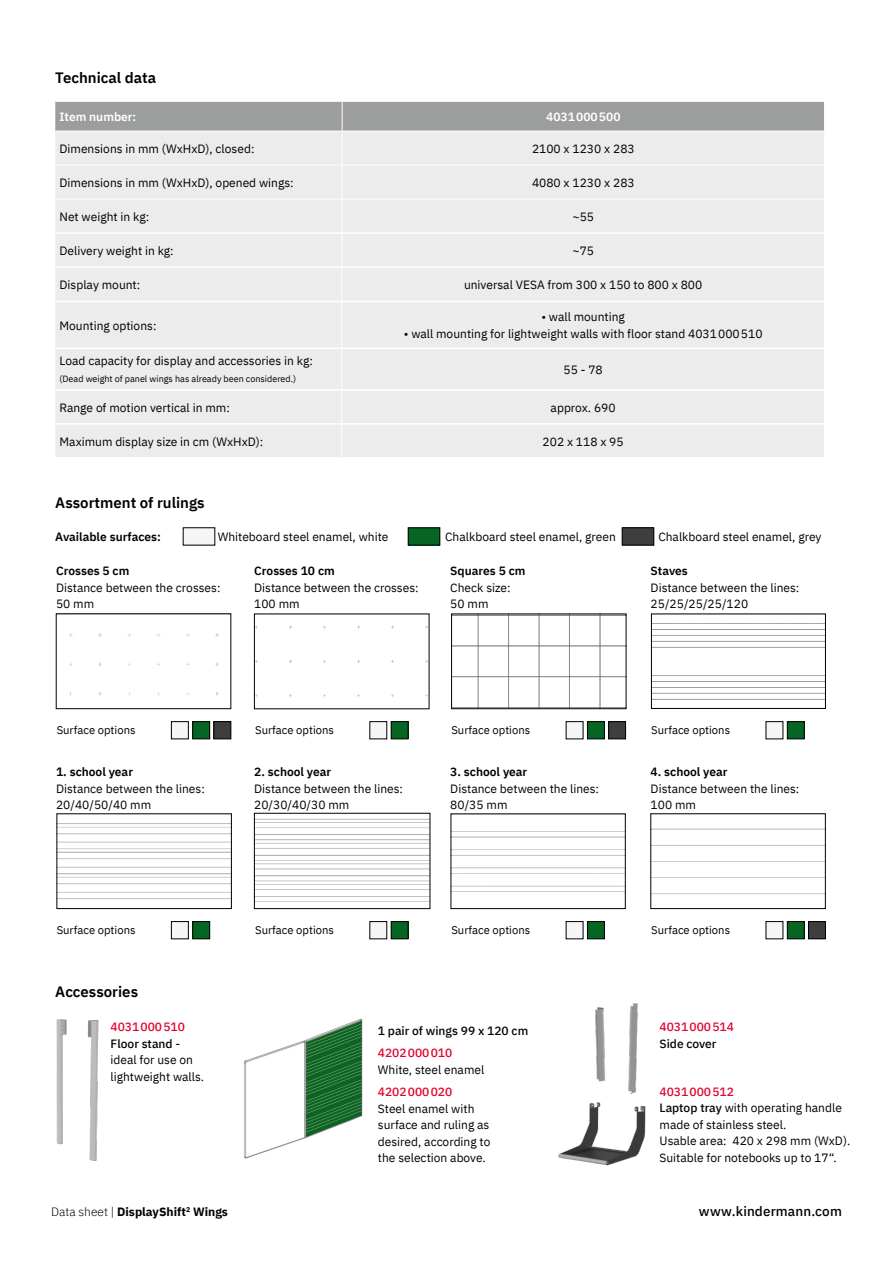
<style>
.page{position:relative;width:893px;height:1263px;background:#fff}
.page>*{position:absolute;margin:0;border:0;box-sizing:border-box;transform-origin:0 0}
.t1{font:600 15px "IBM Plex Sans";color:#000}
.t2{font:500 13.5px "IBM Plex Sans";letter-spacing:.01em;color:#000}
.t3{font:12px/16.5px "IBM Plex Sans";color:#000}
.t4{font:600 12px "IBM Plex Sans";color:#000}
.t5{font:500 12px "IBM Plex Sans";color:#e4002c}
.t6{font:500 12px "IBM Plex Sans";color:#000}
.t7{font:700 12px "IBM Plex Sans";color:#000}
.t8{font:600 12px "IBM Plex Sans";color:#fff}
.t9{font:11.25px "IBM Plex Sans";color:#000}
.t10{font:9px "IBM Plex Sans";color:#000}
.s1{font-weight:500;color:#e4002c}
.s2{font-weight:500}
.s3{font-weight:300}
</style>
<div class="page">
<div style="left:55px;top:132px;width:769px;height:134px;background:#ececed"></div>
<svg style="left:55px;top:101px;width:770px;height:30px;background:#a0a1a1"></svg>
<hr style="left:342px;top:131px;width:1px;height:34px;background:#fff">
<hr style="left:55px;top:165px;width:287px;height:1px;background:#fff">
<hr style="left:342px;top:165px;width:483px;height:1px;background:#fff">
<hr style="left:342px;top:165px;width:1px;height:34px;background:#fff">
<hr style="left:55px;top:199px;width:287px;height:1px;background:#fff">
<hr style="left:342px;top:199px;width:483px;height:1px;background:#fff">
<hr style="left:342px;top:199px;width:1px;height:33px;background:#fff">
<hr style="left:342px;top:234px;width:1px;height:32px;background:#fff">
<hr style="left:55px;top:232px;width:287px;height:2px;background:#fff">
<hr style="left:342px;top:232px;width:482px;height:2px;background:#fff">
<div style="left:55px;top:268px;width:769px;height:189px;background:#ececed"></div>
<hr style="left:341px;top:268px;width:1px;height:33px;background:#fff">
<hr style="left:341px;top:302px;width:1px;height:45px;background:#fff">
<hr style="left:341px;top:349px;width:1px;height:40px;background:#fff">
<hr style="left:341px;top:391px;width:1px;height:32px;background:#fff">
<hr style="left:341px;top:425px;width:1px;height:32px;background:#fff">
<hr style="left:55px;top:389px;width:287px;height:2px;background:#fff">
<hr style="left:342px;top:389px;width:482px;height:2px;background:#fff">
<hr style="left:55px;top:423px;width:287px;height:2px;background:#fff">
<hr style="left:342px;top:423px;width:482px;height:2px;background:#fff">
<hr style="left:55px;top:301px;width:287px;height:1px;background:#fff">
<hr style="left:342px;top:301px;width:482px;height:1px;background:#fff">
<hr style="left:55px;top:347px;width:287px;height:2px;background:#fff">
<hr style="left:342px;top:347px;width:482px;height:2px;background:#fff">
<img style="left:558px;top:1102px;width:88px;height:64px">
<img style="left:244px;top:1018px;width:119px;height:141px">
<img style="left:56px;top:1019px;width:11px;height:126px">
<img style="left:87px;top:1020px;width:12px;height:141px">
<img style="left:595px;top:1007px;width:11px;height:75px">
<img style="left:628px;top:1003px;width:10px;height:91px">
<div style="left:171px;top:721px;width:18px;height:18px;border:1px solid #000"></div>
<img style="left:195px;top:723px;width:13px;height:14px">
<div style="left:193px;top:721px;width:17px;height:18px;border:1px solid #000"></div>
<img style="left:216px;top:723px;width:13px;height:14px">
<div style="left:214px;top:721px;width:17px;height:18px;border:1px solid #000"></div>
<div style="left:171px;top:921px;width:18px;height:18px;border:1px solid #000"></div>
<img style="left:195px;top:923px;width:13px;height:14px">
<div style="left:193px;top:921px;width:17px;height:18px;border:1px solid #000"></div>
<div style="left:370px;top:721px;width:17px;height:18px;border:1px solid #000"></div>
<img style="left:393px;top:723px;width:13px;height:14px">
<div style="left:391px;top:721px;width:17px;height:18px;border:1px solid #000"></div>
<div style="left:370px;top:921px;width:17px;height:18px;border:1px solid #000"></div>
<img style="left:393px;top:923px;width:13px;height:14px">
<div style="left:391px;top:921px;width:17px;height:18px;border:1px solid #000"></div>
<div style="left:566px;top:721px;width:17px;height:18px;border:1px solid #000"></div>
<img style="left:589px;top:723px;width:14px;height:14px">
<div style="left:587px;top:721px;width:18px;height:18px;border:1px solid #000"></div>
<img style="left:610px;top:723px;width:14px;height:14px">
<div style="left:608px;top:721px;width:18px;height:18px;border:1px solid #000"></div>
<div style="left:566px;top:921px;width:17px;height:18px;border:1px solid #000"></div>
<img style="left:589px;top:923px;width:14px;height:14px">
<div style="left:587px;top:921px;width:18px;height:18px;border:1px solid #000"></div>
<div style="left:766px;top:721px;width:17px;height:18px;border:1px solid #000"></div>
<img style="left:789px;top:723px;width:13px;height:14px">
<div style="left:787px;top:721px;width:17px;height:18px;border:1px solid #000"></div>
<div style="left:766px;top:921px;width:17px;height:18px;border:1px solid #000"></div>
<img style="left:789px;top:923px;width:13px;height:14px">
<div style="left:787px;top:921px;width:17px;height:18px;border:1px solid #000"></div>
<img style="left:810px;top:923px;width:14px;height:14px">
<div style="left:808px;top:921px;width:18px;height:18px;border:1px solid #000"></div>
<img style="left:410px;top:530px;width:28px;height:13px">
<div style="left:408px;top:528px;width:32px;height:17px;border:1px solid #000"></div>
<img style="left:624px;top:530px;width:28px;height:13px">
<div style="left:622px;top:528px;width:32px;height:17px;border:1px solid #000"></div>
<img style="left:69px;top:633px;width:150px;height:63px">
<div style="left:56px;top:614px;width:175px;height:95px;border:1px solid #000"></div>
<img style="left:256px;top:625px;width:171px;height:72px">
<img style="left:453px;top:616px;width:171px;height:91px">
<div style="left:451px;top:614px;width:175px;height:95px;border:1px solid #000"></div>
<div style="left:651px;top:614px;width:175px;height:95px;border:1px solid #000"></div>
<div style="left:57px;top:814px;width:175px;height:95px;border:1px solid #000"></div>
<div style="left:254px;top:813px;width:176px;height:96px;border:1px solid #000"></div>
<div style="left:451px;top:814px;width:174px;height:95px;border:1px solid #000"></div>
<div style="left:651px;top:813px;width:174px;height:96px;border:1px solid #000"></div>
<p class="t1" style="left:55px;top:66px;width:102px">Technical data</p>
<p class="t8" style="left:60px;top:107px;width:78px">Item number:</p>
<p class="t8" style="left:546px;top:107px;width:76px">4031000500</p>
<p class="t3" style="left:60px;top:139px;width:196px">Dimensions in mm (WxHxD), closed:</p>
<p class="t3" style="left:532px;top:139px;width:104px">2100 x 1230 x 283</p>
<p class="t3" style="left:60px;top:173px;width:236px">Dimensions in mm (WxHxD), opened wings:</p>
<p class="t3" style="left:532px;top:173px;width:104px">4080 x 1230 x 283</p>
<p class="t3" style="left:60px;top:207px;width:91px">Net weight in kg:</p>
<p class="t3" style="left:573px;top:207px;width:23px">~55</p>
<p class="t3" style="left:60px;top:241px;width:116px">Delivery weight in kg:</p>
<p class="t3" style="left:573px;top:241px;width:23px">~75</p>
<p class="t3" style="left:60px;top:276px;width:82px">Display mount:</p>
<p class="t3" style="left:464px;top:276px;width:240px">universal VESA from 300 x 150 to 800 x 800</p>
<p class="t3" style="left:60px;top:316px;width:98px">Mounting options:</p>
<p class="t3" style="left:541px;top:308px;width:85px">• wall mounting</p>
<p class="t3" style="left:404px;top:324px;width:360px">• wall mounting for lightweight walls with floor stand 4031000510</p>
<p class="t3" style="left:60px;top:352px;width:255px">Load capacity for display and accessories in kg:</p>
<p class="t10" style="left:60px;top:372px;width:238px">(Dead weight of panel wings has already been considered.)</p>
<p class="t3" style="left:563px;top:360px;width:41px">55 - 78</p>
<p class="t3" style="left:60px;top:398px;width:172px">Range of motion vertical in mm:</p>
<p class="t3" style="left:551px;top:398px;width:67px">approx. 690</p>
<p class="t3" style="left:60px;top:432px;width:205px">Maximum display size in cm (WxHxD):</p>
<p class="t3" style="left:543px;top:432px;width:83px">202 x 118 x 95</p>
<p class="t1" style="left:55px;top:491px;width:151px">Assortment of rulings</p>
<p class="t4" style="left:55px;top:527px;width:107px">Available surfaces:</p>
<p class="t3" style="left:218px;top:527px;width:172px">Whiteboard steel enamel, white</p>
<p class="t3" style="left:445px;top:527px;width:172px">Chalkboard steel enamel, green</p>
<p class="t3" style="left:658px;top:527px;width:165px">Chalkboard steel enamel, grey</p>
<p class="t4" style="left:56px;top:561px;width:75px">Crosses 5 cm</p>
<p class="t3" style="left:56px;top:578px;width:166px">Distance between the crosses:<br>50 mm</p>
<p class="t4" style="left:254px;top:561px;width:82px">Crosses 10 cm</p>
<p class="t3" style="left:254px;top:578px;width:166px">Distance between the crosses:<br>100 mm</p>
<p class="t4" style="left:450px;top:561px;width:77px">Squares 5 cm</p>
<p class="t3" style="left:450px;top:578px;width:62px">Check size:<br>50 mm</p>
<p class="t9" style="left:57px;top:721px;width:80px">Surface options</p>
<p class="t9" style="left:255px;top:721px;width:80px">Surface options</p>
<p class="t9" style="left:451px;top:721px;width:80px">Surface options</p>
<p class="t4" style="left:56px;top:762px;width:79px">1. school year</p>
<p class="t3" style="left:56px;top:779px;width:150px">Distance between the lines:<br>20/40/50/40 mm</p>
<p class="t4" style="left:254px;top:762px;width:79px">2. school year</p>
<p class="t3" style="left:254px;top:779px;width:150px">Distance between the lines:<br>20/30/40/30 mm</p>
<p class="t4" style="left:450px;top:762px;width:79px">3. school year</p>
<p class="t3" style="left:450px;top:779px;width:150px">Distance between the lines:<br>80/35 mm</p>
<p class="t9" style="left:57px;top:921px;width:80px">Surface options</p>
<p class="t9" style="left:255px;top:921px;width:80px">Surface options</p>
<p class="t9" style="left:451px;top:921px;width:80px">Surface options</p>
<p class="t1" style="left:55px;top:979px;width:84px">Accessories</p>
<p class="t3" style="left:111px;top:1018px;width:95px"><span class="s1">4031000510<br></span><span class="s2">Floor stand</span> - ideal for use on lightweight walls.</p>
<p class="t6" style="left:378px;top:1021px;width:152px">1 pair of wings 99 x 120 cm</p>
<p class="t5" style="left:378px;top:1043px;width:76px">4202000010</p>
<p class="t3" style="left:378px;top:1060px;width:108px">White, steel enamel</p>
<p class="t5" style="left:378px;top:1082px;width:76px">4202000020</p>
<p class="t3" style="left:378px;top:1099px;width:114px">Steel enamel with surface and ruling as desired, according to the selection above.</p>
<p class="t4" style="left:651px;top:561px;width:39px">Staves</p>
<p class="t3" style="left:651px;top:578px;width:150px">Distance between the lines:<br>25/25/25/25/120</p>
<p class="t9" style="left:651px;top:721px;width:80px">Surface options</p>
<p class="t4" style="left:651px;top:762px;width:79px">4. school year</p>
<p class="t3" style="left:651px;top:779px;width:150px">Distance between the lines:<br>100 mm</p>
<p class="t9" style="left:651px;top:921px;width:80px">Surface options</p>
<p class="t5" style="left:659px;top:1018px;width:76px">4031000514</p>
<p class="t6" style="left:659px;top:1034px;width:58px">Side cover</p>
<p class="t3" style="left:659px;top:1082px;width:192px"><span class="s1">4031000512<br></span><span class="s2">Laptop tray</span> with operating handle made of stainless steel.<br>Usable area: 420 x 298 mm (WxD).<br>Suitable for notebooks up to 17“.</p>
<p class="t7" style="left:51px;top:1202px;width:178px"><span class="s3">Data sheet |</span> DisplayShift<sup>2</sup> Wings</p>
<p class="t2" style="left:699px;top:1201px;width:145px">www.kindermann.com</p>
</div>
